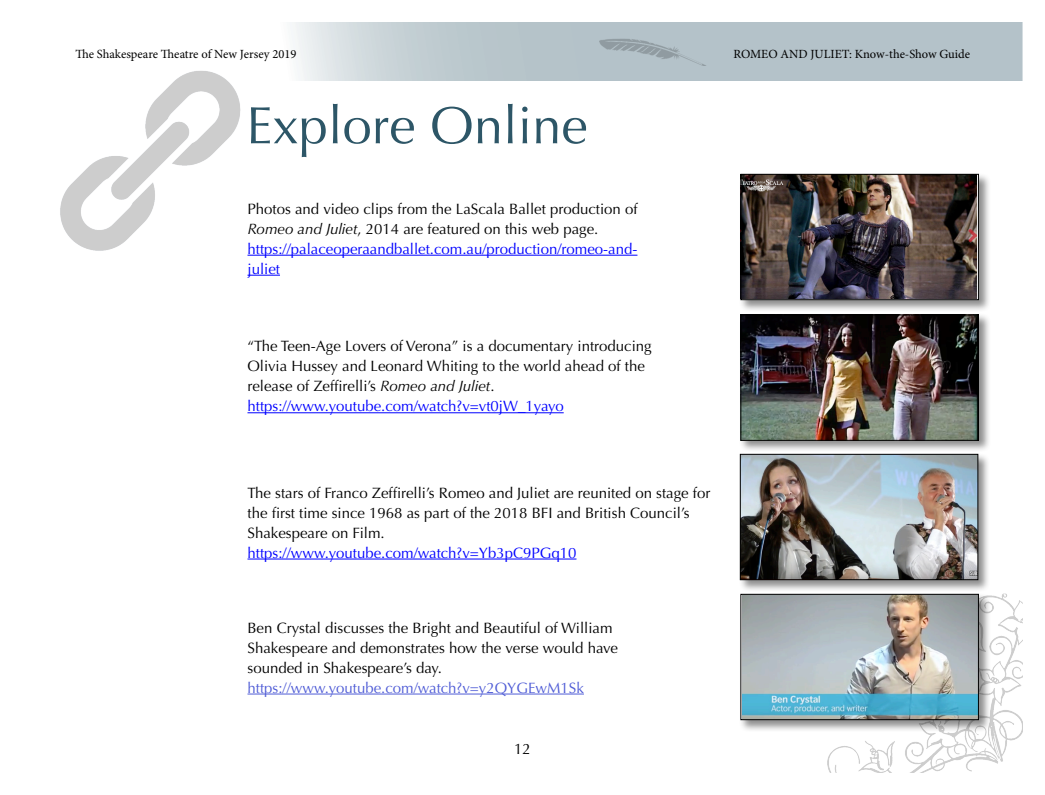
<style>
.page{position:relative;width:1045px;height:795px;background:#fff}
.page>*{position:absolute;margin:0;border:0;box-sizing:border-box;transform-origin:0 0}
.t1{font:52.5px "Optima";color:#2d5667}
.t2{font:15px/20px "Optima";color:#000}
.t3{font:15px "Optima";color:#00f}
.t4{font:15px "Optima";color:#4f5cd6}
.t5{font:12.5px "Minion Pro";color:#000}
.s1{font-style:italic}
.s2{color:#00f}
</style>
<div class="page">
<svg style="left:294px;top:22px;width:728px;height:59px;background:#bbc8ce"></svg>
<img style="left:599px;top:39px;width:108px;height:27px">
<img style="left:827px;top:593px;width:196px;height:179px">
<img style="left:60px;top:71px;width:189px;height:185px">
<div style="left:739px;top:313px;width:252px;height:140px;background:#000;opacity:.45"></div>
<img style="left:743px;top:317px;width:234px;height:122px">
<div style="left:741px;top:315px;width:238px;height:126px;border:1px solid #000"></div>
<hr style="left:248px;top:412px;width:316px;height:1px;background:#00f">
<hr style="left:248px;top:559px;width:328px;height:1px;background:#00f">
<div style="left:738px;top:452px;width:252px;height:140px;background:#000;opacity:.45"></div>
<img style="left:742px;top:456px;width:234px;height:122px">
<div style="left:740px;top:454px;width:238px;height:126px;border:1px solid #000"></div>
<div style="left:739px;top:592px;width:252px;height:140px;background:#000;opacity:.45"></div>
<img style="left:743px;top:596px;width:234px;height:122px">
<div style="left:741px;top:594px;width:238px;height:126px;border:1px solid #000"></div>
<hr style="left:248px;top:694px;width:336px;height:1px;background:#4f5cd6">
<div style="left:739px;top:172px;width:252px;height:140px;background:#000;opacity:.45"></div>
<img style="left:743px;top:176px;width:234px;height:122px">
<div style="left:741px;top:174px;width:238px;height:126px;border:1px solid #000"></div>
<hr style="left:248px;top:255px;width:389px;height:1px;background:#00f">
<hr style="left:248px;top:275px;width:32px;height:1px;background:#00f">
<p class="t5" style="left:75px;top:45px;width:222px">The Shakespeare Theatre of New Jersey 2019</p>
<p class="t5" style="left:733px;top:45px;width:238px">ROMEO AND JULIET: Know-the-Show Guide</p>
<h1 class="t1" style="left:246px;top:95px;width:343px">Explore Online</h1>
<p class="t2" style="left:248px;top:199px;width:392px">Photos and video clips from the LaScala Ballet production of <span class="s1">Romeo and Juliet</span>, 2014 are featured on this web page. <span class="s2">https://palaceoperaandballet.com.au/production/romeo-and&shy;juliet</span></p>
<p class="t2" style="left:248px;top:336px;width:406px">“The Teen-Age Lovers of Verona” is a documentary introducing Olivia Hussey and Leonard Whiting to the world ahead of the release of Zeffirelli’s <span class="s1">Romeo and Juliet</span>. <span class="s2">https://www.youtube.com/watch?v=vt0jW_1yayo</span></p>
<p class="t2" style="left:248px;top:483px;width:464px">The stars of Franco Zeffirelli’s Romeo and Juliet are reunited on stage for the first time since 1968 as part of the 2018 BFI and British Council’s<br>Shakespeare on Film.</p>
<p class="t3" style="left:248px;top:544px;width:330px">https://www.youtube.com/watch?v=Yb3pC9PGq10</p>
<p class="t2" style="left:248px;top:618px;width:372px">Ben Crystal discusses the Bright and Beautiful of William<br>Shakespeare and demonstrates how the verse would have sounded in Shakespeare’s day.</p>
<p class="t4" style="left:248px;top:679px;width:338px">https://www.youtube.com/watch?v=y2QYGEwM1Sk</p>
<p class="t2" style="left:514px;top:739px;width:18px">12</p>
</div>
